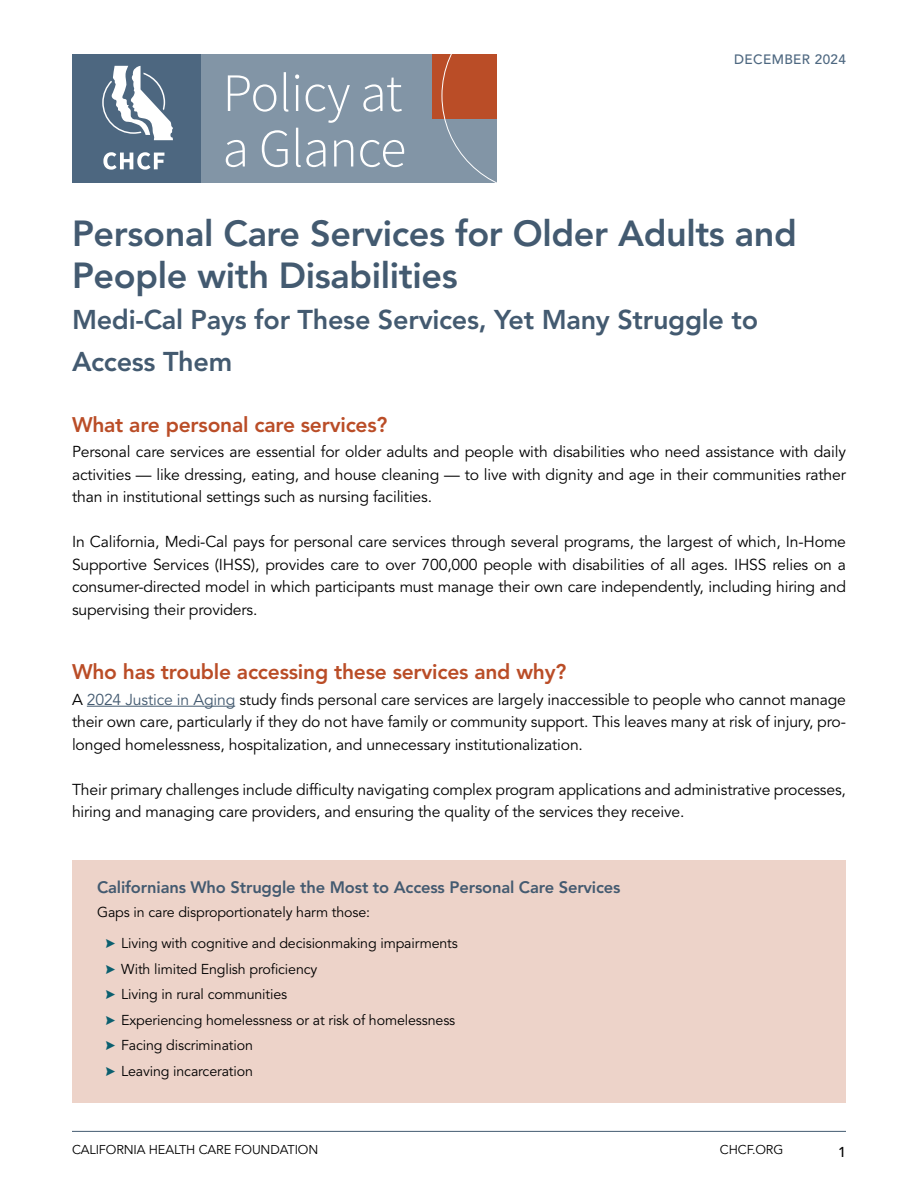
<style>
.page{position:relative;width:918px;height:1188px;background:#fff}
.page>*{position:absolute;margin:0;border:0;box-sizing:border-box;transform-origin:0 0}
.t1{font:300 54px/55.5px "Source Sans Pro";letter-spacing:-.01em;color:#fff}
.t2{font:800 36px/42px "Avenir LT Std";letter-spacing:-.01em;color:#435a70}
.t3{font:800 27px/42px "Avenir LT Std";letter-spacing:-.01em;color:#435a70}
.head-level_2{font:800 21px "Avenir LT Std";letter-spacing:-.01em;color:#ba4d27}
.box-head{font:800 16.5px "Avenir LT Std";letter-spacing:-.01em;color:#435a70}
.body_text__BASE{font:15.75px/22.5px "Avenir LT Std";letter-spacing:-.01em;color:#000;text-align:justify}
.box-text{font:14.25px "Avenir LT Std";letter-spacing:-.01em;color:#000}
.t4{font:500 14.25px "Avenir LT Std";color:#000}
.t5{font:500 13.5px "Avenir LT Std";letter-spacing:.03em;color:#4d6780}
.t6{font:12.75px "Avenir LT Std";letter-spacing:-.01em;color:#000}
.s1{color:#435a70}
</style>
<div class="page">
<div style="left:201px;top:54px;width:295px;height:129px;background:#8295a6"></div>
<div style="left:72px;top:54px;width:129px;height:129px;background:#4d6780"></div>
<svg style="left:102px;top:66px;width:71px;height:74px"></svg>
<svg style="left:103px;top:152px;width:61px;height:18px"></svg>
<div style="left:432px;top:54px;width:64px;height:64px;background:#ba4d27"></div>
<hr style="left:72px;top:1131px;width:774px;height:1px;background:#435a70">
<div style="left:72px;top:860px;width:774px;height:243px;background:#edd3c9"></div>
<hr style="left:87px;top:706px;width:148px;height:1px;background:#435a70">
<svg style="left:442px;top:54px;width:55px;height:129px"></svg>
<h1 class="t1" style="left:223px;top:65px;width:185px">Policy at a Glance</h1>
<p class="t5" style="left:734px;top:52px;width:113px">DECEMBER 2024</p>
<h2 class="t2" style="left:72px;top:213px;width:726px">Personal Care Services for Older Adults and<br>People with Disabilities</h2>
<h3 class="t3" style="left:72px;top:298px;width:688px">Medi-Cal Pays for These Services, Yet Many Struggle to<br>Access Them</h3>
<p class="head-level_2" style="left:72px;top:412px;width:317px">What are personal care services?</p>
<p class="body_text__BASE" style="left:72px;top:441px;width:776px">Personal care services are essential for older adults and people with disabilities who need assistance with daily activities — like dressing, eating, and house cleaning — to live with dignity and age in their communities rather than in institutional settings such as nursing facilities.</p>
<p class="body_text__BASE" style="left:72px;top:531px;width:776px">In California, Medi-Cal pays for personal care services through several programs, the largest of which, In-Home Supportive Services (IHSS), provides care to over 700,000 people with disabilities of all ages. IHSS relies on a consumer-directed model in which participants must manage their own care independently, including hiring and supervising their providers.</p>
<p class="head-level_2" style="left:72px;top:659px;width:496px">Who has trouble accessing these services and why?</p>
<p class="body_text__BASE" style="left:72px;top:688px;width:776px">A <span class="s1">2024 Justice in Aging</span> study finds personal care services are largely inaccessible to people who cannot manage their own care, particularly if they do not have family or community support. This leaves many at risk of injury, pro&shy;longed homelessness, hospitalization, and unnecessary institutionalization.</p>
<p class="body_text__BASE" style="left:72px;top:778px;width:776px">Their primary challenges include difficulty navigating complex program applications and administrative processes, hiring and managing care providers, and ensuring the quality of the services they receive.</p>
<p class="box-head" style="left:97px;top:877px;width:525px">Californians Who Struggle the Most to Access Personal Care Services</p>
<p class="box-text" style="left:97px;top:904px;width:275px">Gaps in care disproportionately harm those:</p>
<p class="box-text" style="left:121px;top:935px;width:338px">Living with cognitive and decisionmaking impairments</p>
<p class="box-text" style="left:121px;top:961px;width:198px">With limited English proficiency</p>
<p class="box-text" style="left:121px;top:986px;width:168px">Living in rural communities</p>
<p class="box-text" style="left:121px;top:1012px;width:336px">Experiencing homelessness or at risk of homelessness</p>
<p class="box-text" style="left:121px;top:1037px;width:133px">Facing discrimination</p>
<p class="box-text" style="left:121px;top:1063px;width:133px">Leaving incarceration</p>
<p class="t6" style="left:72px;top:1142px;width:248px">CALIFORNIA HEALTH CARE FOUNDATION</p>
<p class="t6" style="left:720px;top:1142px;width:65px">CHCF.ORG</p>
<p class="t4" style="left:838px;top:1143px;width:9px">1</p>
</div>
